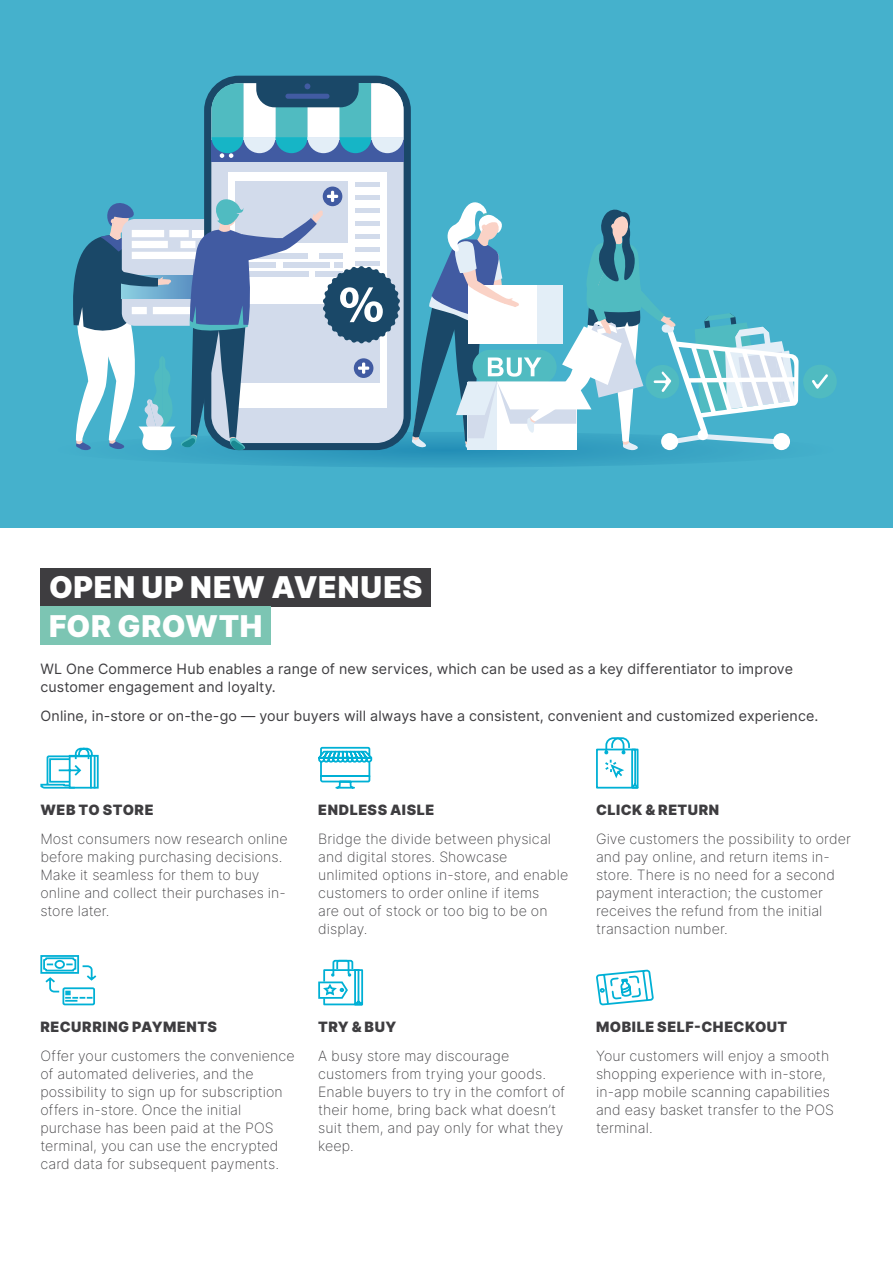
<style>
.page{position:relative;width:893px;height:1263px;background:#fff}
.page>*{position:absolute;margin:0;border:0;box-sizing:border-box;transform-origin:0 0}
.t1{font:900 30px/38.8px "Inter";letter-spacing:.025em;color:#fff}
.t2{font:14.25px/18px "Inter Extra Light BETA";letter-spacing:.005em;color:#3e3d40}
.t3{font:14.25px/18px "Inter";letter-spacing:.01em;color:#3e3d40}
.t4{font:900 14.25px "Inter";letter-spacing:.035em;color:#3e3d40}
</style>
<div class="page">
<div style="left:0;top:0;width:893px;height:527px;background:#45b1cc"></div>
<div style="left:204px;top:76px;width:207px;height:374px;background:#1a4868;border-radius:35px"></div>
<div style="left:211px;top:83px;width:193px;height:360px;background:#d2dbeb;border-radius:27px"></div>
<div style="left:211px;top:141px;width:193px;height:21px;background:#415ba2"></div>
<div style="left:228px;top:173px;width:159px;height:235px;background:#fff"></div>
<div style="left:235px;top:181px;width:112px;height:61px;background:#d2dbeb"></div>
<hr style="left:355px;top:182px;width:25px;height:4px;background:#d2dbeb">
<svg style="left:211px;top:82px;width:192px;height:76px;background:#7ab0c2"></svg>
<div style="left:323px;top:187px;width:19px;height:19px;background:#415ba2;border-radius:50%"></div>
<div style="left:803px;top:365px;width:34px;height:33px;background:#50bbc1;border-radius:50%"></div>
<svg style="left:73px;top:190px;width:755px;height:277px"></svg>
<div style="left:40px;top:568px;width:391px;height:38px;background:#3e3d40"></div>
<div style="left:40px;top:606px;width:231px;height:39px;background:#7cc5b3"></div>
<svg style="left:40px;top:747px;width:59px;height:42px"></svg>
<hr style="left:90px;top:755px;width:2px;height:33px;background:#00b0d5">
<hr style="left:94px;top:755px;width:2px;height:33px;background:#00b0d5">
<svg style="left:318px;top:746px;width:55px;height:43px"></svg>
<div style="left:596px;top:749px;width:42px;height:39px;border:2px solid #00b0d5"></div>
<svg style="left:603px;top:737px;width:36px;height:52px"></svg>
<div style="left:62px;top:987px;width:33px;height:18px;border:2px solid #00b0d5"></div>
<svg style="left:40px;top:955px;width:57px;height:47px"></svg>
<svg style="left:318px;top:959px;width:46px;height:47px"></svg>
<svg style="left:596px;top:969px;width:58px;height:37px"></svg>
<h1 class="t1" style="left:49px;top:566px;width:375px">OPEN UP NEW AVENUES<br>FOR GROWTH</h1>
<p class="t3" style="left:40px;top:659px;width:754px">WL One Commerce Hub enables a range of new services, which can be used as a key differentiator to improve customer engagement and loyalty.</p>
<p class="t3" style="left:40px;top:706px;width:779px">Online, in-store or on-the-go — your buyers will always have a consistent, convenient and customized experience.</p>
<p class="t4" style="left:40px;top:799px;width:115px">WEB TO STORE</p>
<p class="t2" style="left:40px;top:829px;width:249px">Most consumers now research online before making purchasing decisions.<br>Make it seamless for them to buy online and collect their purchases in&shy;store later.</p>
<p class="t4" style="left:318px;top:799px;width:117px">ENDLESS AISLE</p>
<p class="t2" style="left:318px;top:829px;width:252px">Bridge the divide between physical and digital stores. Showcase unlimited options in-store, and enable customers to order online if items<br>are out of stock or too big to be on display.</p>
<p class="t4" style="left:596px;top:799px;width:125px">CLICK &amp; RETURN</p>
<p class="t2" style="left:596px;top:829px;width:256px">Give customers the possibility to order and pay online, and return items in&shy;store. There is no need for a second payment interaction; the customer receives the refund from the initial transaction number.</p>
<p class="t4" style="left:40px;top:1016px;width:178px">RECURRING PAYMENTS</p>
<p class="t2" style="left:40px;top:1046px;width:256px">Offer your customers the convenience of automated deliveries, and the possibility to sign up for subscription offers in-store. Once the initial purchase has been paid at the POS terminal, you can use the encrypted card data for subsequent payments.</p>
<p class="t4" style="left:318px;top:1016px;width:80px">TRY &amp; BUY</p>
<p class="t2" style="left:318px;top:1046px;width:248px">A busy store may discourage customers from trying your goods.<br>Enable buyers to try in the comfort of their home, bring back what doesn’t suit them, and pay only for what they keep.</p>
<p class="t4" style="left:596px;top:1016px;width:193px">MOBILE SELF-CHECKOUT</p>
<p class="t2" style="left:596px;top:1046px;width:239px">Your customers will enjoy a smooth shopping experience with in-store, in-app mobile scanning capabilities and easy basket transfer to the POS terminal.</p>
</div>
